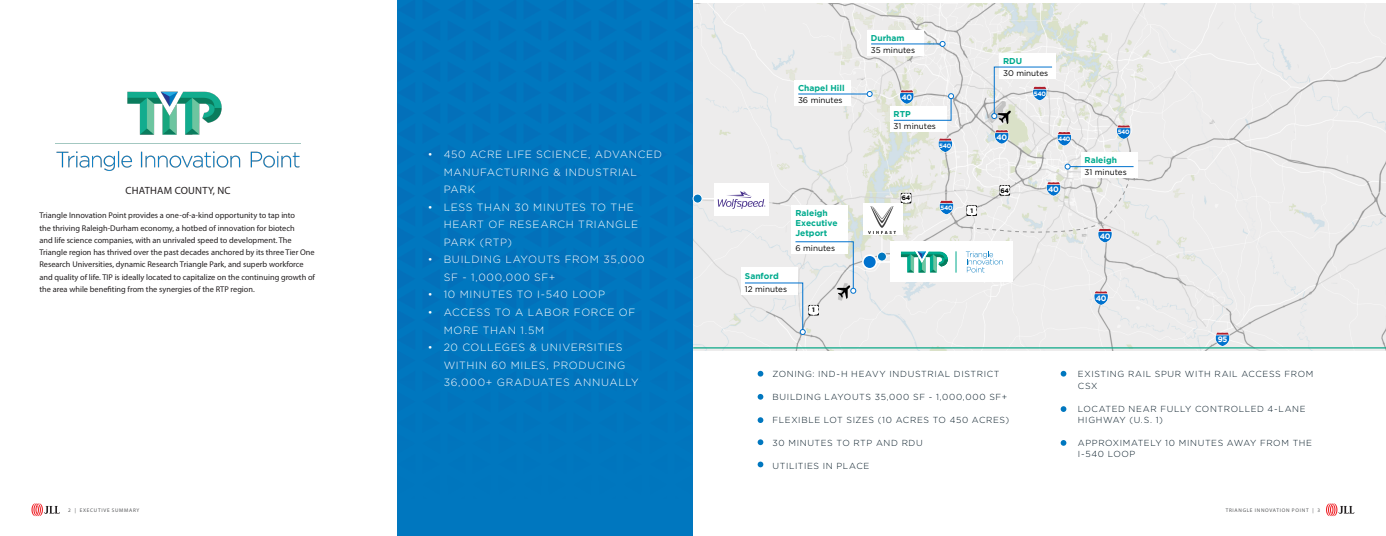
<style>
.page{position:relative;width:1386px;height:536px;background:#fff}
.page>*{position:absolute;margin:0;border:0;box-sizing:border-box;transform-origin:0 0}
.t1{font:300 10.5px/17.5px "Gotham";letter-spacing:.06em;color:#fff}
.t2{font:10.5px "Myriad Pro";letter-spacing:.02em;color:#231f20}
.t3{font:300 8.75px/11.4px "Gotham";letter-spacing:.07em;color:#011622}
.t4{font:700 8.49px/10.2px "Gotham";color:#00ab8e}
.t5{font:8.31px/12.2px "Myriad Pro";color:#231f20}
.t6{font:8.14px "Gotham";color:#000}
.t7{font:700 7.79px "Gotham";letter-spacing:-.05em;color:#fff}
.t8{font:700 6.48px "Gotham";color:#000}
.t9{font:700 6.21px "Gotham";letter-spacing:-.05em;color:#fff}
.t10{font:5.25px "Myriad Pro";letter-spacing:.14em;color:#57585a}
</style>
<div class="page">
<svg style="left:1326px;top:503px;width:28px;height:13px"></svg>
<img style="left:694px;top:4px;width:692px;height:347px">
<svg style="left:1116px;top:125px;width:15px;height:14px"></svg>
<svg style="left:1215px;top:332px;width:15px;height:14px"></svg>
<svg style="left:939px;top:200px;width:15px;height:15px"></svg>
<svg style="left:938px;top:138px;width:15px;height:14px"></svg>
<svg style="left:966px;top:177px;width:164px;height:66px;background:#e2e4e5"></svg>
<svg style="left:1094px;top:290px;width:15px;height:15px"></svg>
<svg style="left:901px;top:193px;width:10px;height:10px"></svg>
<div style="left:794px;top:80px;width:57px;height:26px;background:#fff"></div>
<hr style="left:798px;top:94px;width:72px;height:1px;background:#0072ce">
<div style="left:867px;top:30px;width:57px;height:26px;background:#fff"></div>
<hr style="left:871px;top:44px;width:72px;height:1px;background:#0072ce">
<div style="left:890px;top:106px;width:57px;height:26px;background:#fff"></div>
<div style="left:1081px;top:152px;width:57px;height:26px;background:#fff"></div>
<hr style="left:1068px;top:166px;width:66px;height:1px;background:#0072ce">
<svg style="left:1065px;top:164px;width:5px;height:5px"></svg>
<div style="left:999px;top:53px;width:57px;height:26px;background:#fff"></div>
<svg style="left:991px;top:66px;width:81px;height:80px"></svg>
<div style="left:792px;top:205px;width:56px;height:48px;background:#fff"></div>
<div style="left:741px;top:267px;width:57px;height:28px;background:#fff"></div>
<svg style="left:744px;top:241px;width:112px;height:94px"></svg>
<svg style="left:893px;top:90px;width:61px;height:31px"></svg>
<svg style="left:940px;top:41px;width:5px;height:6px"></svg>
<svg style="left:867px;top:91px;width:5px;height:6px"></svg>
<hr style="left:870px;top:261px;width:32px;height:2px;background:#fff">
<div style="left:890px;top:241px;width:123px;height:41px;background:#fff"></div>
<svg style="left:956px;top:251px;width:1px;height:21px"></svg>
<svg style="left:966px;top:251px;width:37px;height:21px"></svg>
<svg style="left:901px;top:251px;width:47px;height:21px"></svg>
<div style="left:863px;top:255px;width:13px;height:14px;background:#0072ce;border-radius:50%"></div>
<div style="left:862px;top:254px;width:15px;height:15px;border:2px solid #fff;border-radius:50%"></div>
<div style="left:398px;top:0;width:295px;height:536px;background:#0077bf"></div>
<svg style="left:397px;top:0;width:1px;height:536px"></svg>
<svg style="left:32px;top:503px;width:28px;height:13px"></svg>
<img style="left:55px;top:91px;width:246px;height:80px">
<hr style="left:693px;top:347px;width:693px;height:1px;background:#16ab8d">
<svg style="left:758px;top:394px;width:5px;height:5px"></svg>
<svg style="left:1061px;top:406px;width:5px;height:6px"></svg>
<svg style="left:758px;top:370px;width:5px;height:6px"></svg>
<svg style="left:1061px;top:370px;width:5px;height:6px"></svg>
<svg style="left:758px;top:417px;width:5px;height:6px"></svg>
<svg style="left:1061px;top:440px;width:5px;height:5px"></svg>
<svg style="left:758px;top:439px;width:5px;height:6px"></svg>
<svg style="left:758px;top:461px;width:5px;height:6px"></svg>
<div style="left:693px;top:194px;width:9px;height:9px;background:#0077bf;border-radius:50%"></div>
<div style="left:693px;top:193px;width:10px;height:10px;border:1px solid #fff;border-radius:50%"></div>
<img style="left:714px;top:183px;width:55px;height:33px">
<svg style="left:882px;top:235px;width:1px;height:16px"></svg>
<div style="left:877px;top:252px;width:9px;height:9px;background:#0077bf;border-radius:50%"></div>
<div style="left:877px;top:251px;width:10px;height:10px;border:1px solid #fff;border-radius:50%"></div>
<img style="left:863px;top:203px;width:39px;height:32px">
<img style="left:717px;top:186px;width:49px;height:27px">
<img style="left:869px;top:206px;width:27px;height:27px">
<p class="t2" style="left:126px;top:183px;width:107px">CHATHAM COUNTY, NC</p>
<p class="t5" style="left:39px;top:209px;width:277px">Triangle Innovation Point provides a one-of-a-kind opportunity to tap into<br>the thriving Raleigh-Durham economy, a hotbed of innovation for biotech<br>and life science companies, with an unrivaled speed to development. The Triangle region has thrived over the past decades anchored by its three Tier One Research Universities, dynamic Research Triangle Park, and superb workforce and quality of life. TIP is ideally located to capitalize on the continuing growth of the area while benefiting from the synergies of the RTP region.</p>
<p class="t10" style="left:68px;top:506px;width:73px">2 | EXECUTIVE SUMMARY</p>
<p class="t1" style="left:444px;top:145px;width:220px;text-indent:-16px">• 450 ACRE LIFE SCIENCE, ADVANCED<br>MANUFACTURING &amp; INDUSTRIAL<br>PARK</p>
<p class="t1" style="left:444px;top:198px;width:196px;text-indent:-16px">• LESS THAN 30 MINUTES TO THE<br>HEART OF RESEARCH TRIANGLE<br>PARK (RTP)</p>
<p class="t1" style="left:444px;top:250px;width:202px;text-indent:-16px">• BUILDING LAYOUTS FROM 35,000<br>SF - 1,000,000 SF+</p>
<p class="t1" style="left:428px;top:285px;width:179px">• 10 MINUTES TO I-540 LOOP</p>
<p class="t1" style="left:444px;top:303px;width:193px;text-indent:-16px">• ACCESS TO A LABOR FORCE OF<br>MORE THAN 1.5M</p>
<p class="t1" style="left:444px;top:338px;width:197px;text-indent:-16px">• 20 COLLEGES &amp; UNIVERSITIES<br>WITHIN 60 MILES, PRODUCING<br>36,000+ GRADUATES ANNUALLY</p>
<p class="t4" style="left:798px;top:82px;width:48px">Chapel Hill</p>
<p class="t6" style="left:798px;top:95px;width:46px">36 minutes</p>
<p class="t4" style="left:745px;top:270px;width:35px">Sanford</p>
<p class="t6" style="left:745px;top:283px;width:44px">12 minutes</p>
<p class="t4" style="left:795px;top:207px;width:44px">Raleigh<br>Executive<br>Jetport</p>
<p class="t6" style="left:795px;top:242px;width:41px">6 minutes</p>
<p class="t8" style="left:812px;top:306px;width:4px">1</p>
<p class="t4" style="left:871px;top:32px;width:35px">Durham</p>
<p class="t6" style="left:871px;top:45px;width:46px">35 minutes</p>
<p class="t7" style="left:902px;top:93px;width:12px">40</p>
<p class="t4" style="left:894px;top:109px;width:19px">RTP</p>
<p class="t6" style="left:894px;top:121px;width:44px">31 minutes</p>
<p class="t9" style="left:939px;top:142px;width:14px">540</p>
<p class="t8" style="left:902px;top:194px;width:10px">64</p>
<p class="t9" style="left:940px;top:204px;width:14px">540</p>
<p class="t8" style="left:970px;top:207px;width:4px">1</p>
<p class="t4" style="left:1003px;top:55px;width:21px">RDU</p>
<p class="t6" style="left:1003px;top:68px;width:47px">30 minutes</p>
<p class="t7" style="left:996px;top:133px;width:12px">40</p>
<p class="t8" style="left:1001px;top:186px;width:10px">64</p>
<p class="t9" style="left:1034px;top:90px;width:14px">540</p>
<p class="t9" style="left:1058px;top:135px;width:14px">440</p>
<p class="t7" style="left:1048px;top:185px;width:12px">40</p>
<p class="t9" style="left:1118px;top:128px;width:14px">540</p>
<p class="t4" style="left:1085px;top:155px;width:34px">Raleigh</p>
<p class="t6" style="left:1085px;top:167px;width:44px">31 minutes</p>
<p class="t7" style="left:1100px;top:231px;width:12px">40</p>
<p class="t7" style="left:1096px;top:294px;width:12px">40</p>
<p class="t7" style="left:1218px;top:335px;width:11px">95</p>
<p class="t3" style="left:773px;top:368px;width:229px">ZONING: IND-H HEAVY INDUSTRIAL DISTRICT</p>
<p class="t3" style="left:773px;top:391px;width:236px">BUILDING LAYOUTS 35,000 SF - 1,000,000 SF+</p>
<p class="t3" style="left:773px;top:414px;width:238px">FLEXIBLE LOT SIZES (10 ACRES TO 450 ACRES)</p>
<p class="t3" style="left:773px;top:436px;width:152px">30 MINUTES TO RTP AND RDU</p>
<p class="t3" style="left:773px;top:459px;width:98px">UTILITIES IN PLACE</p>
<p class="t3" style="left:1078px;top:368px;width:237px">EXISTING RAIL SPUR WITH RAIL ACCESS FROM<br>CSX</p>
<p class="t3" style="left:1078px;top:402px;width:229px">LOCATED NEAR FULLY CONTROLLED 4-LANE<br>HIGHWAY (U.S. 1)</p>
<p class="t3" style="left:1078px;top:436px;width:236px">APPROXIMATELY 10 MINUTES AWAY FROM THE<br>I-540 LOOP</p>
<p class="t10" style="left:1226px;top:506px;width:96px">TRIANGLE INNOVATION POINT | 3</p>
</div>
